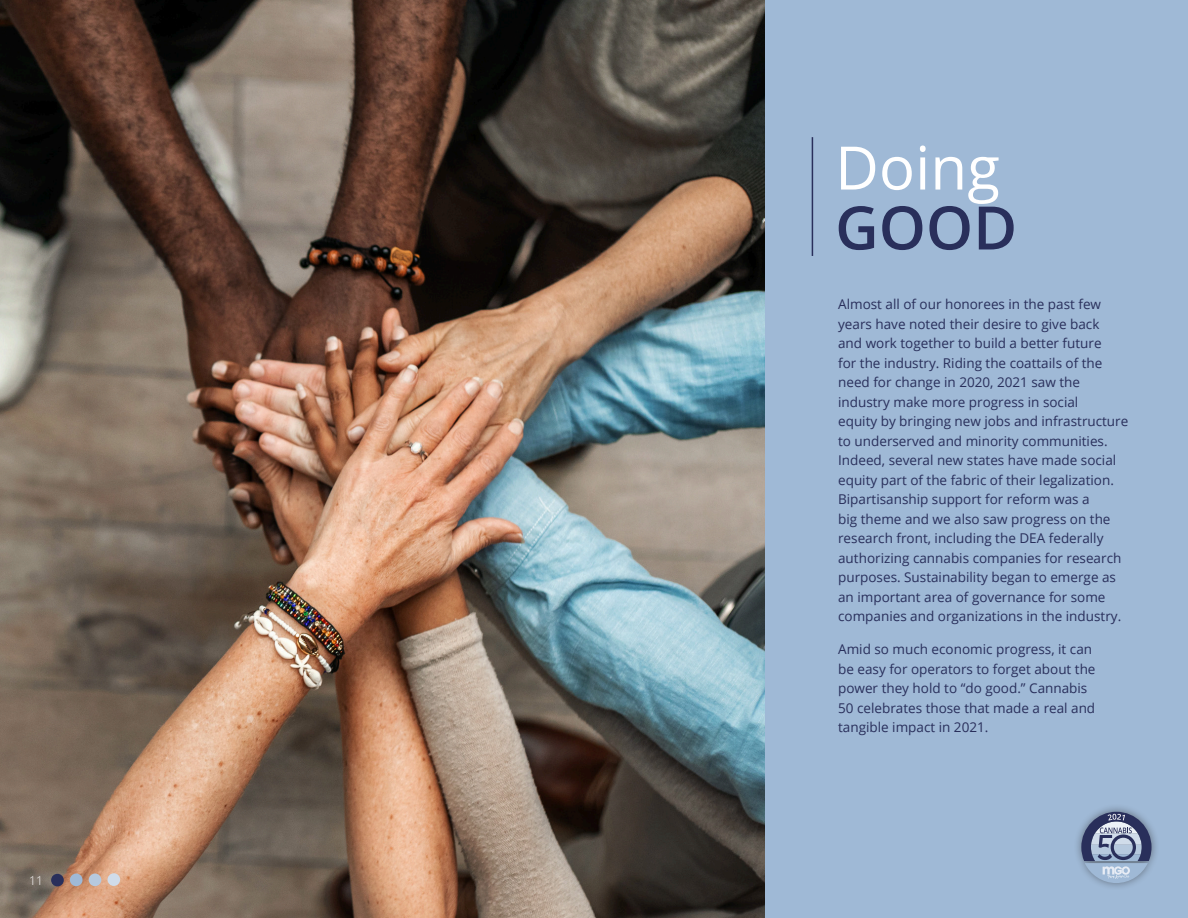
<style>
.page{position:relative;width:1188px;height:918px;background:#fff}
.page>*{position:absolute;margin:0;border:0;box-sizing:border-box;transform-origin:0 0}
.t1{font:60px "Open Sans";color:#fff}
.t2{font:600 60px "Open Sans";color:#292f5b}
.t3{font:13.5px/19.5px "Open Sans";color:#292f5b}
.t4{font:300 12.15px "Open Sans";color:#fff}
</style>
<div class="page">
<div style="left:732px;top:0;width:456px;height:918px;background:#9fb9d6"></div>
<hr style="left:812px;top:137px;width:1px;height:119px;background:#292f5b">
<img style="left:0;top:0;width:764px;height:918px">
<div style="left:70px;top:874px;width:13px;height:12px;background:#9fb9d6;border-radius:50%"></div>
<div style="left:89px;top:874px;width:12px;height:12px;background:#b6c9de;border-radius:50%"></div>
<div style="left:107px;top:873px;width:13px;height:13px;background:#d0dcea;border-radius:50%"></div>
<div style="left:51px;top:874px;width:13px;height:12px;background:#292f5b;border-radius:50%"></div>
<div style="left:1073px;top:804px;width:86px;height:87px;background:#2b292a;opacity:.48"></div>
<svg style="left:1081px;top:812px;width:71px;height:71px"></svg>
<p class="t4" style="left:29px;top:876px;width:15px">11</p>
<h1 class="t1" style="left:835px;top:144px;width:166px">Doing</h1>
<h1 class="t2" style="left:835px;top:204px;width:184px">GOOD</h1>
<p class="t3" style="left:838px;top:296px;width:292px">Almost all of our honorees in the past few years have noted their desire to give back<br>and work together to build a better future<br>for the industry. Riding the coattails of the need for change in 2020, 2021 saw the industry make more progress in social<br>equity by bringing new jobs and infrastructure to underserved and minority communities.<br>Indeed, several new states have made social equity part of the fabric of their legalization.<br>Bipartisanship support for reform was a<br>big theme and we also saw progress on the research front, including the DEA federally authorizing cannabis companies for research purposes. Sustainability began to emerge as an important area of governance for some companies and organizations in the industry.</p>
<p class="t3" style="left:838px;top:641px;width:259px">Amid so much economic progress, it can be easy for operators to forget about the power they hold to “do good.” Cannabis 50 celebrates those that made a real and tangible impact in 2021.</p>
</div>
